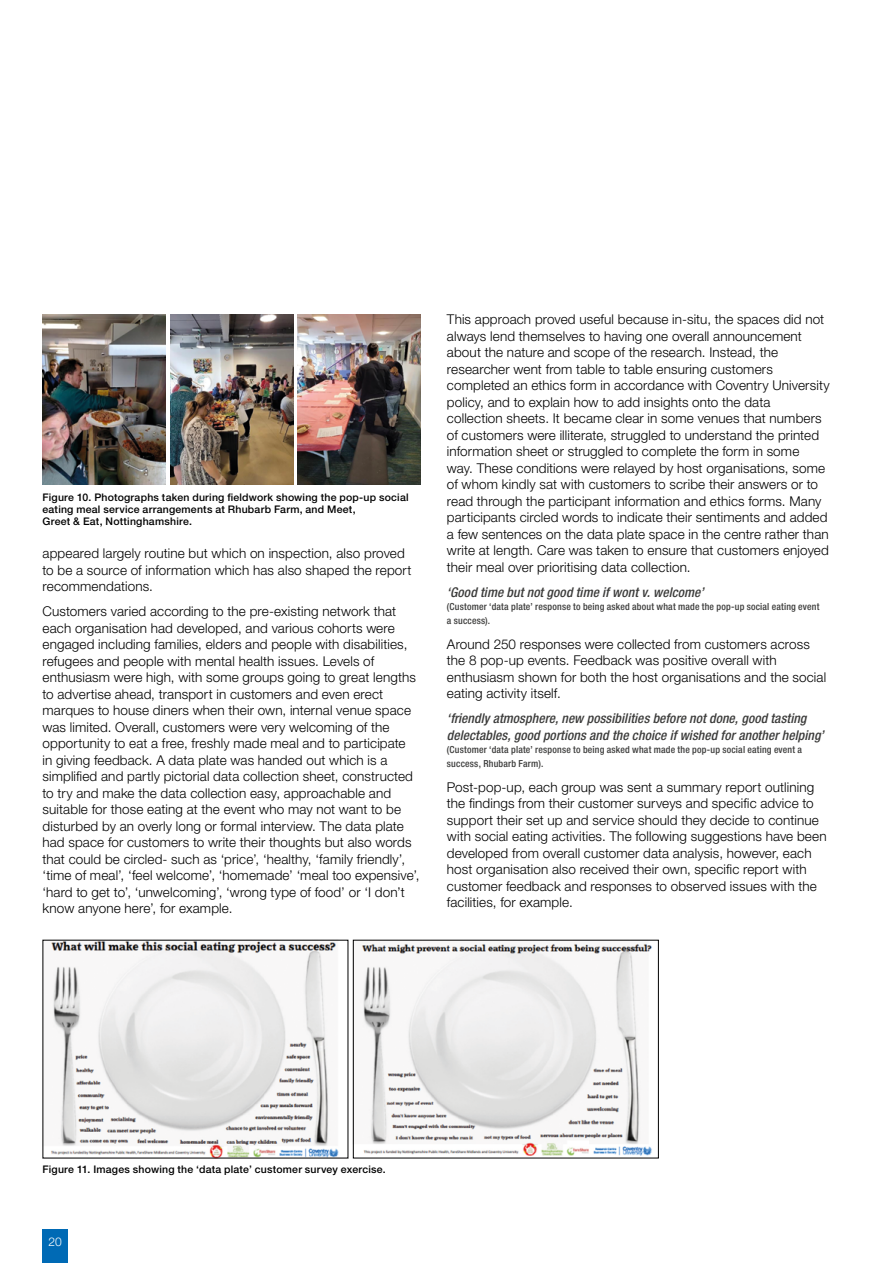
<style>
.page{position:relative;width:893px;height:1263px;background:#fff}
.page>*{position:absolute;margin:0;border:0;box-sizing:border-box;transform-origin:0 0}
.t1{font:300 13.5px/16.5px "Helvetica Neue LT Std";letter-spacing:.01em;color:#000}
.t2{font:italic 500 condensed 13.5px/16.5px "Helvetica Neue LT Std";letter-spacing:.01em;color:#3c3c3b}
.t3{font:300 12px "Helvetica Neue LT Std";color:#fff}
.t4{font:500 10.5px/12px "Helvetica Neue LT Std";letter-spacing:.02em;color:#000}
.t5{font:500 condensed 9.75px/13.5px "Helvetica Neue LT Std";letter-spacing:.02em;color:#3c3c3b}
</style>
<div class="page">
<div style="left:43px;top:1229px;width:25px;height:34px;background:#006ab5"></div>
<img style="left:43px;top:315px;width:123px;height:170px">
<img style="left:170px;top:315px;width:123px;height:170px">
<img style="left:298px;top:315px;width:123px;height:170px">
<img style="left:51px;top:942px;width:288px;height:214px">
<img style="left:362px;top:943px;width:290px;height:213px">
<div style="left:353px;top:940px;width:306px;height:218px;border:1px solid #000"></div>
<p class="t4" style="left:43px;top:491px;width:368px">Figure 10. Photographs taken during fieldwork showing the pop-up social eating meal service arrangements at Rhubarb Farm, and Meet,<br>Greet &amp; Eat, Nottinghamshire.</p>
<p class="t1" style="left:43px;top:545px;width:370px">appeared largely routine but which on inspection, also proved to be a source of information which has also shaped the report recommendations.</p>
<p class="t1" style="left:43px;top:603px;width:379px">Customers varied according to the pre-existing network that each organisation had developed, and various cohorts were engaged including families, elders and people with disabilities, refugees and people with mental health issues. Levels of enthusiasm were high, with some groups going to great lengths to advertise ahead, transport in customers and even erect marques to house diners when their own, internal venue space was limited. Overall, customers were very welcoming of the opportunity to eat a free, freshly made meal and to participate<br>in giving feedback. A data plate was handed out which is a simplified and partly pictorial data collection sheet, constructed to try and make the data collection easy, approachable and suitable for those eating at the event who may not want to be disturbed by an overly long or formal interview. The data plate had space for customers to write their thoughts but also words that could be circled- such as ‘price’, ‘healthy, ‘family friendly’, ‘time of meal’, ‘feel welcome’, ‘homemade’ ‘meal too expensive’, ‘hard to get to’, ‘unwelcoming’, ‘wrong type of food’ or ‘I don’t know anyone here’, for example.</p>
<p class="t1" style="left:447px;top:311px;width:384px">This approach proved useful because in-situ, the spaces did not always lend themselves to having one overall announcement about the nature and scope of the research. Instead, the researcher went from table to table ensuring customers completed an ethics form in accordance with Coventry University policy, and to explain how to add insights onto the data collection sheets. It became clear in some venues that numbers of customers were illiterate, struggled to understand the printed information sheet or struggled to complete the form in some<br>way. These conditions were relayed by host organisations, some of whom kindly sat with customers to scribe their answers or to read through the participant information and ethics forms. Many participants circled words to indicate their sentiments and added a few sentences on the data plate space in the centre rather than write at length. Care was taken to ensure that customers enjoyed their meal over prioritising data collection.</p>
<p class="t2" style="left:447px;top:584px;width:258px">‘Good time but not good time if wont v. welcome’</p>
<p class="t5" style="left:447px;top:600px;width:374px">(Customer ‘data plate’ response to being asked about what made the pop-up social eating event a success).</p>
<p class="t1" style="left:447px;top:635px;width:381px">Around 250 responses were collected from customers across the 8 pop-up events. Feedback was positive overall with enthusiasm shown for both the host organisations and the social eating activity itself.</p>
<p class="t2" style="left:447px;top:710px;width:378px">‘friendly atmosphere, new possibilities before not done, good tasting delectables, good portions and the choice if wished for another helping’</p>
<p class="t5" style="left:447px;top:743px;width:357px">(Customer ‘data plate’ response to being asked what made the pop-up social eating event a success, Rhubarb Farm).</p>
<p class="t1" style="left:447px;top:778px;width:381px">Post-pop-up, each group was sent a summary report outlining the findings from their customer surveys and specific advice to support their set up and service should they decide to continue with social eating activities. The following suggestions have been developed from overall customer data analysis, however, each host organisation also received their own, specific report with customer feedback and responses to observed issues with the facilities, for example.</p>
<p class="t4" style="left:43px;top:1163px;width:345px">Figure 11. Images showing the ‘data plate’ customer survey exercise.</p>
<p class="t3" style="left:49px;top:1234px;width:15px">20</p>
</div>
